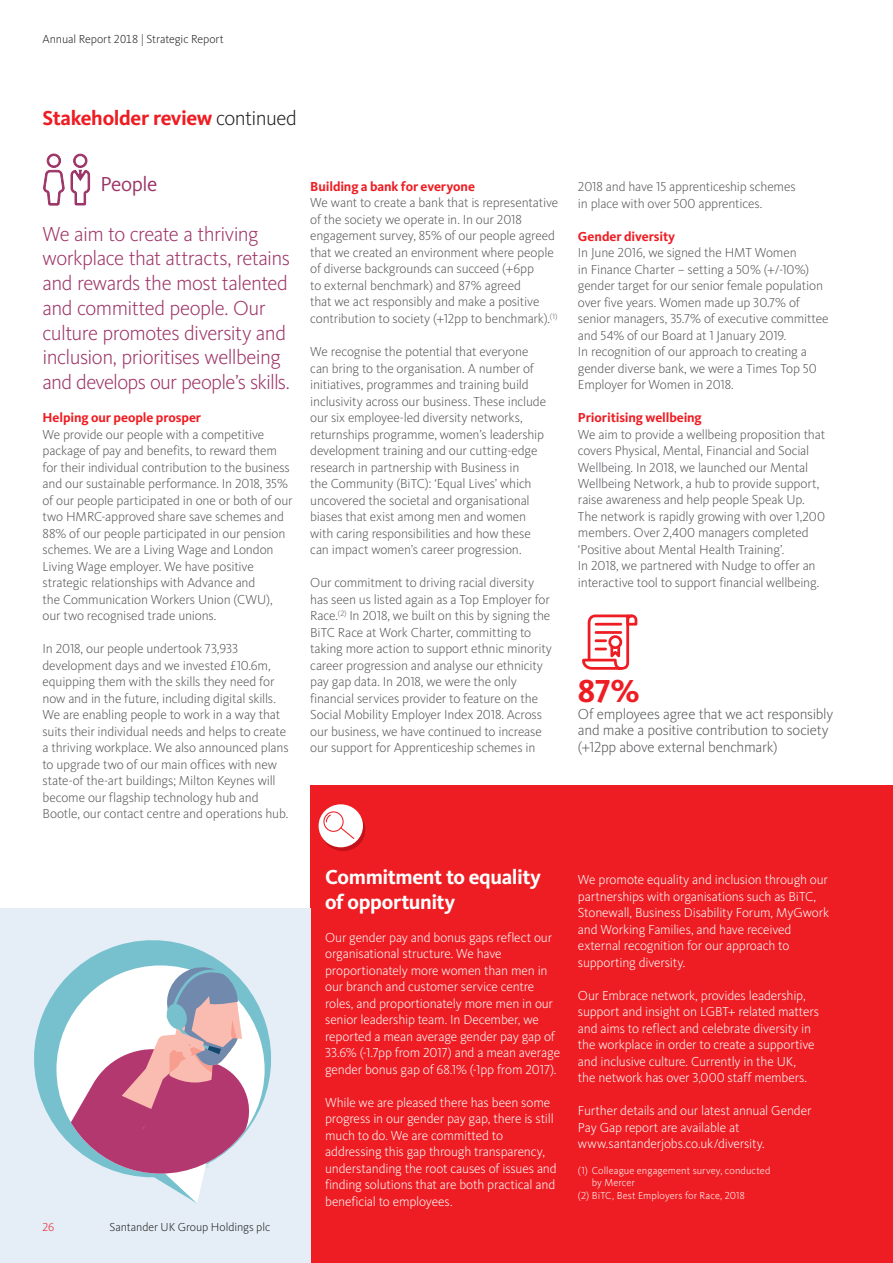
<style>
.page{position:relative;width:893px;height:1263px;background:#fff}
.page>*{position:absolute;margin:0;border:0;box-sizing:border-box;transform-origin:0 0}
.t1{font:700 33px "Kievit OT";color:#ee1d23}
.t2{font:300 21px/24.8px "Kievit OT";letter-spacing:-.03em;color:#9d3467}
.t3{font:700 21px/24.8px "Kievit OT";letter-spacing:-.02em;color:#fff}
.t4{font:700 21px "Kievit OT";letter-spacing:-.02em;color:#ee1d23}
.t5{font:21px "Kievit OT";letter-spacing:-.02em;color:#9d3467}
.t6{font:300 15px/16.5px "Kievit OT";letter-spacing:-.02em;color:#57585a}
.t7{font:300 13.5px/16.5px "Kievit OT";letter-spacing:-.015em;color:#57585a}
.t8{font:300 13.5px/16.5px "Kievit OT";letter-spacing:-.015em;color:#fff}
.t9{font:700 13.5px "Kievit OT";letter-spacing:-.01em;color:#ee1d23}
.t10{font:300 12px "Kievit OT";letter-spacing:-.01em;color:#231f20}
.t11{font:300 12px "Kievit OT";color:#ee1d23}
.t12{font:300 10.5px "Kievit OT";letter-spacing:.005em;color:#fff}
.s1{font-weight:300;color:#231f20}
</style>
<div class="page">
<div style="left:310px;top:785px;width:583px;height:478px;background:#ee1d23"></div>
<div style="left:0;top:908px;width:310px;height:355px;background:#e5eef6"></div>
<svg style="left:34px;top:940px;width:237px;height:187px"></svg>
<svg style="left:56px;top:963px;width:203px;height:240px"></svg>
<svg style="left:321px;top:808px;width:44px;height:43px"></svg>
<div style="left:319px;top:804px;width:44px;height:43px;background:#fff;border-radius:50%"></div>
<div style="left:323px;top:811px;width:21px;height:21px;border:1px solid #eb1f26;border-radius:50%"></div>
<svg style="left:340px;top:826px;width:14px;height:13px"></svg>
<svg style="left:325px;top:814px;width:6px;height:9px"></svg>
<svg style="left:43px;top:153px;width:47px;height:53px"></svg>
<svg style="left:582px;top:614px;width:56px;height:56px"></svg>
<p class="t10" style="left:43px;top:31px;width:183px">Annual Report 2018 | Strategic Report</p>
<h2 class="t4" style="left:43px;top:106px;width:256px">Stakeholder review <span class="s1">continued</span></h2>
<h2 class="t5" style="left:100px;top:172px;width:59px">People</h2>
<h2 class="t2" style="left:43px;top:221px;width:249px">We aim to create a thriving workplace that attracts, retains and rewards the most talented and committed people. Our culture promotes diversity and inclusion, prioritises wellbeing and develops our people’s skills.</h2>
<p class="t9" style="left:43px;top:410px;width:160px">Helping our people prosper</p>
<p class="t7" style="left:43px;top:426px;width:252px">We provide our people with a competitive package of pay and benefits, to reward them for their individual contribution to the business and our sustainable performance. In 2018, 35% of our people participated in one or both of our two HMRC-approved share save schemes and 88% of our people participated in our pension schemes. We are a Living Wage and London Living Wage employer. We have positive strategic relationships with Advance and<br>the Communication Workers Union (CWU), our two recognised trade unions.</p>
<p class="t7" style="left:43px;top:640px;width:248px">In 2018, our people undertook 73,933 development days and we invested £10.6m, equipping them with the skills they need for now and in the future, including digital skills.<br>We are enabling people to work in a way that suits their individual needs and helps to create a thriving workplace. We also announced plans to upgrade two of our main offices with new state-of the-art buildings; Milton Keynes will become our flagship technology hub and Bootle, our contact centre and operations hub.</p>
<p class="t9" style="left:310px;top:179px;width:166px">Building a bank for everyone</p>
<p class="t7" style="left:310px;top:195px;width:250px">We want to create a bank that is representative of the society we operate in. In our 2018 engagement survey, 85% of our people agreed that we created an environment where people of diverse backgrounds can succeed (+6pp<br>to external benchmark) and 87% agreed<br>that we act responsibly and make a positive contribution to society (+12pp to benchmark).<sup>(1)</sup></p>
<p class="t7" style="left:310px;top:343px;width:237px">We recognise the potential that everyone can bring to the organisation. A number of initiatives, programmes and training build inclusivity across our business. These include our six employee-led diversity networks, returnships programme, women’s leadership development training and our cutting-edge research in partnership with Business in<br>the Community (BiTC): ‘Equal Lives’ which uncovered the societal and organisational biases that exist among men and women with caring responsibilities and how these can impact women’s career progression.</p>
<p class="t7" style="left:310px;top:574px;width:243px">Our commitment to driving racial diversity has seen us listed again as a Top Employer for Race.<sup>(2)</sup> In 2018, we built on this by signing the BiTC Race at Work Charter, committing to taking more action to support ethnic minority career progression and analyse our ethnicity pay gap data. In 2018, we were the only financial services provider to feature on the Social Mobility Employer Index 2018. Across our business, we have continued to increase our support for Apprenticeship schemes in</p>
<p class="t7" style="left:578px;top:178px;width:219px">2018 and have 15 apprenticeship schemes in place with over 500 apprentices.</p>
<p class="t9" style="left:578px;top:228px;width:99px">Gender diversity</p>
<p class="t7" style="left:578px;top:244px;width:252px">In June 2016, we signed the HMT Women<br>in Finance Charter – setting a 50% (+/-10%) gender target for our senior female population over five years. Women made up 30.7% of senior managers, 35.7% of executive committee and 54% of our Board at 1 January 2019.<br>In recognition of our approach to creating a gender diverse bank, we were a Times Top 50<br>Employer for Women in 2018.</p>
<p class="t9" style="left:578px;top:410px;width:125px">Prioritising wellbeing</p>
<p class="t7" style="left:578px;top:426px;width:249px">We aim to provide a wellbeing proposition that covers Physical, Mental, Financial and Social Wellbeing. In 2018, we launched our Mental Wellbeing Network, a hub to provide support, raise awareness and help people Speak Up.<br>The network is rapidly growing with over 1,200 members. Over 2,400 managers completed ‘Positive about Mental Health Training’.<br>In 2018, we partnered with Nudge to offer an interactive tool to support financial wellbeing.</p>
<h1 class="t1" style="left:578px;top:672px;width:63px">87%</h1>
<p class="t6" style="left:578px;top:705px;width:257px">Of employees agree that we act responsibly and make a positive contribution to society (+12pp above external benchmark)</p>
<p class="t11" style="left:43px;top:1219px;width:13px">26</p>
<p class="t10" style="left:109px;top:1219px;width:162px">Santander UK Group Holdings plc</p>
<h2 class="t3" style="left:325px;top:865px;width:217px">Commitment to equality of opportunity</h2>
<p class="t8" style="left:325px;top:929px;width:237px">Our gender pay and bonus gaps reflect our organisational structure. We have proportionately more women than men in our branch and customer service centre roles, and proportionately more men in our senior leadership team. In December, we reported a mean average gender pay gap of 33.6% (-1.7pp from 2017) and a mean average gender bonus gap of 68.1% (-1pp from 2017).</p>
<p class="t8" style="left:325px;top:1094px;width:233px">While we are pleased there has been some progress in our gender pay gap, there is still much to do. We are committed to addressing this gap through transparency, understanding the root causes of issues and finding solutions that are both practical and beneficial to employees.</p>
<p class="t8" style="left:578px;top:871px;width:253px">We promote equality and inclusion through our partnerships with organisations such as BiTC, Stonewall, Business Disability Forum, MyGwork and Working Families, and have received external recognition for our approach to supporting diversity.</p>
<p class="t8" style="left:578px;top:987px;width:243px">Our Embrace network, provides leadership, support and insight on LGBT+ related matters and aims to reflect and celebrate diversity in the workplace in order to create a supportive and inclusive culture. Currently in the UK,<br>the network has over 3,000 staff members.</p>
<p class="t8" style="left:578px;top:1102px;width:235px">Further details and our latest annual Gender<br>Pay Gap report are available at www.santanderjobs.co.uk/diversity.</p>
<p class="t12" style="left:578px;top:1164px;width:194px">(1) Colleague engagement survey, conducted</p>
<p class="t12" style="left:592px;top:1176px;width:45px">by Mercer</p>
<p class="t12" style="left:578px;top:1189px;width:168px">(2) BiTC, Best Employers for Race, 2018</p>
</div>
